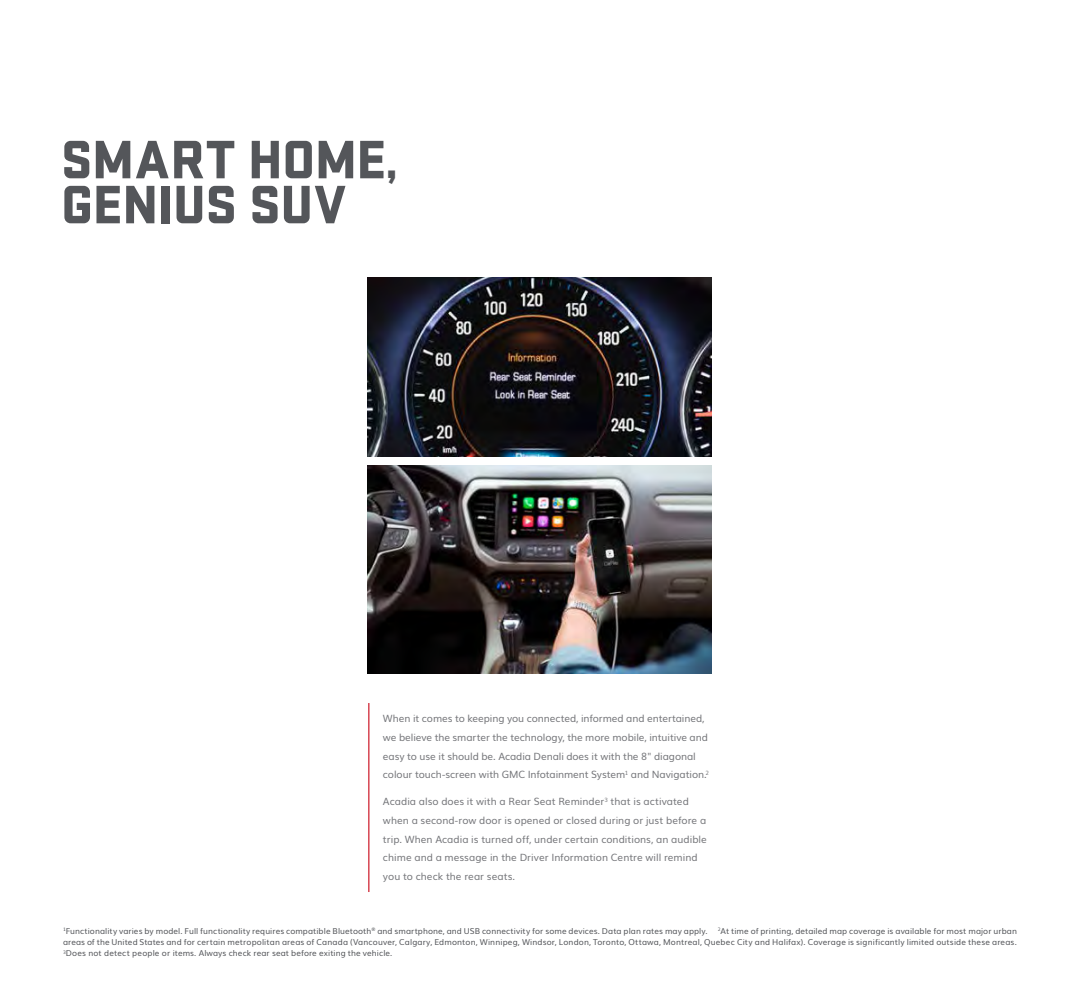
<style>
.page{position:relative;width:1080px;height:990px;background:#fff}
.page>*{position:absolute;margin:0;border:0;box-sizing:border-box;transform-origin:0 0}
.t1{font:900 56.25px/45px "Stratum GMC";letter-spacing:-.01em;color:#54565a}
.Body_Copy__Red_Bar_L{font:10px/18.8px "Muli";letter-spacing:-.005em;color:#76777b}
.Disclaimer_Muli_6_5p{font:8.12px/11.2px "Muli";letter-spacing:.01em;color:#54565a;text-align:justify}
.s1{font-size:43.75px}
</style>
<div class="page">
<img style="left:368px;top:278px;width:344px;height:178px">
<img style="left:368px;top:465px;width:344px;height:208px">
<hr style="left:368px;top:703px;width:1px;height:189px;background:#ce202f">
<p class="t1" style="left:61px;top:133px;width:338px">SMART HOME<span class="s1">,<br></span>GENIUS SUV</p>
<p class="Body_Copy__Red_Bar_L" style="left:383px;top:708px;width:327px">When it comes to keeping you connected, informed and entertained, we believe the smarter the technology, the more mobile, intuitive and easy to use it should be. Acadia Denali does it with the 8" diagonal colour touch-screen with GMC Infotainment System<sup>1</sup> and Navigation.<sup>2</sup></p>
<p class="Body_Copy__Red_Bar_L" style="left:383px;top:791px;width:325px">Acadia also does it with a Rear Seat Reminder<sup>3</sup> that is activated when a second-row door is opened or closed during or just before a trip. When Acadia is turned off, under certain conditions, an audible chime and a message in the Driver Information Centre will remind you to check the rear seats.</p>
<p class="Disclaimer_Muli_6_5p" style="left:63px;top:925px;width:956px"><sup>1</sup>Functionality varies by model. Full functionality requires compatible Bluetooth<sup>®</sup> and smartphone, and USB connectivity for some devices. Data plan rates may apply. <sup>2</sup>At time of printing, detailed map coverage is available for most major urban areas of the United States and for certain metropolitan areas of Canada (Vancouver, Calgary, Edmonton, Winnipeg, Windsor, London, Toronto, Ottawa, Montreal, Quebec City and Halifax). Coverage is significantly limited outside these areas.<br><sup>3</sup>Does not detect people or items. Always check rear seat before exiting the vehicle.</p>
</div>
